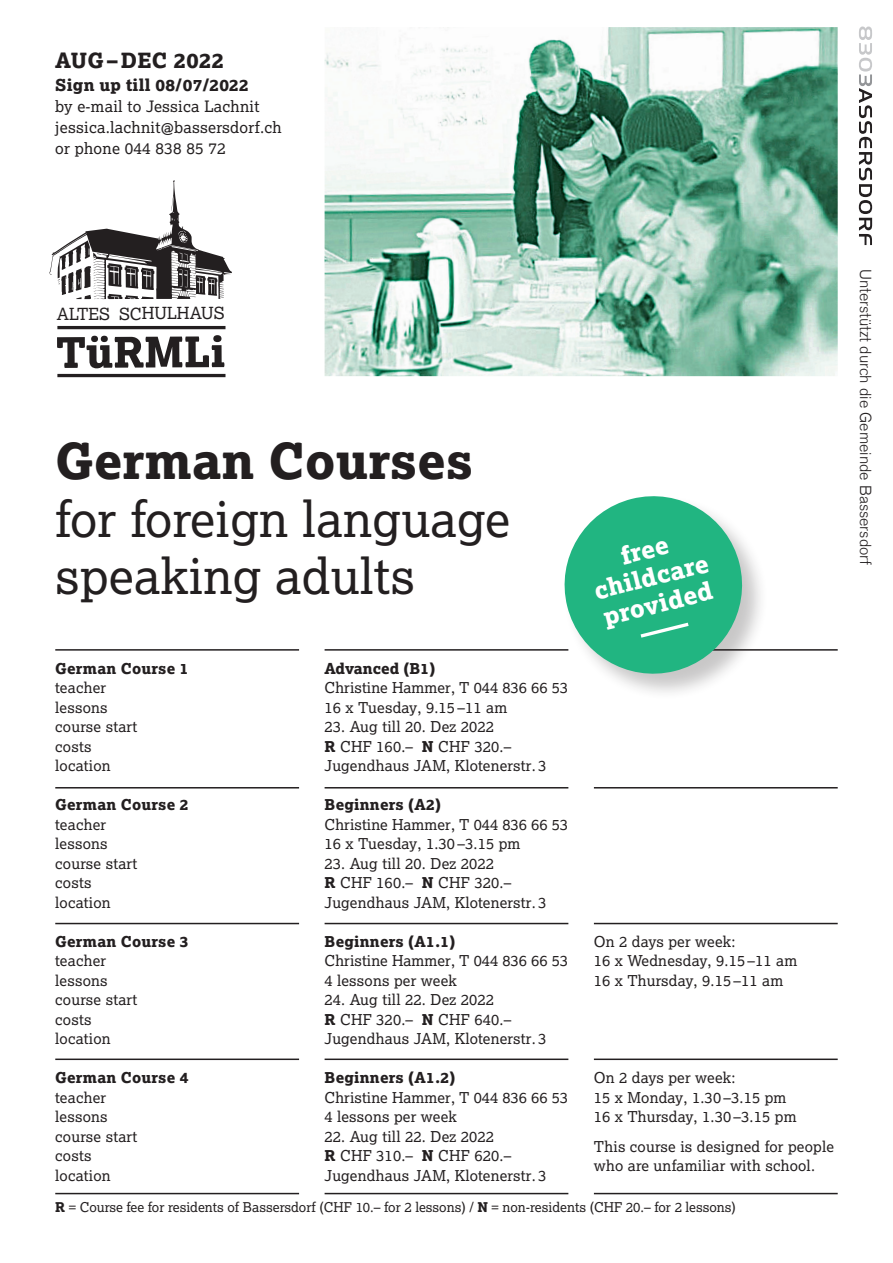
<style>
.page{position:relative;width:893px;height:1263px;background:#fff}
.page>*{position:absolute;margin:0;border:0;box-sizing:border-box;transform-origin:0 0}
.t1{font:49.5px/57.4px "Lexia";letter-spacing:.005em;color:#231f20}
.t2{font:800 49.5px "Lexia";letter-spacing:.005em;color:#231f20}
.t3{font:800 24.3px/27px "Lexia";color:#fff;text-align:center}
.t4{font:800 21px "Lexia";letter-spacing:.015em;color:#231f20}
.t5{font:16.65px "Lexia";letter-spacing:-.005em;color:#231f20}
.t6{font:800 16.5px "Lexia";letter-spacing:.015em;color:#231f20}
.t7{font:300 15.9px "Akzidenz Grotesk BE";color:#231f20}
.t8{font:15.75px/21px "Lexia";letter-spacing:.015em;color:#231f20}
.t9{font:15px/19.5px "Lexia";letter-spacing:.015em;color:#231f20}
.t10{font:800 15px "Lexia";letter-spacing:.015em;color:#231f20}
.t11{font:13.5px "Lexia";color:#231f20}
.s1{font-weight:800}
</style>
<div class="page">
<img style="left:325px;top:27px;width:513px;height:349px">
<hr style="left:55px;top:787px;width:244px;height:1px;background:#231f20">
<hr style="left:55px;top:923px;width:244px;height:1px;background:#231f20">
<hr style="left:55px;top:1058px;width:244px;height:2px;background:#231f20">
<hr style="left:55px;top:649px;width:244px;height:2px;background:#231f20">
<hr style="left:55px;top:1193px;width:244px;height:1px;background:#231f20">
<hr style="left:325px;top:787px;width:243px;height:1px;background:#231f20">
<hr style="left:325px;top:923px;width:243px;height:1px;background:#231f20">
<hr style="left:325px;top:1058px;width:243px;height:2px;background:#231f20">
<hr style="left:325px;top:649px;width:243px;height:2px;background:#231f20">
<hr style="left:325px;top:1193px;width:243px;height:1px;background:#231f20">
<hr style="left:594px;top:787px;width:244px;height:1px;background:#231f20">
<hr style="left:594px;top:923px;width:244px;height:1px;background:#231f20">
<hr style="left:594px;top:1058px;width:244px;height:2px;background:#231f20">
<hr style="left:594px;top:649px;width:244px;height:2px;background:#231f20">
<hr style="left:594px;top:1193px;width:244px;height:1px;background:#231f20">
<svg style="left:49px;top:180px;width:183px;height:120px"></svg>
<svg style="left:57px;top:335px;width:167px;height:33px"></svg>
<hr style="left:57px;top:326px;width:168px;height:3px;background:#231f20">
<hr style="left:57px;top:374px;width:168px;height:3px;background:#231f20">
<div style="left:563px;top:495px;width:206px;height:205px;background:#231f20;opacity:.25"></div>
<svg style="left:555px;top:495px;width:196px;height:188px"></svg>
<svg style="left:859px;top:27px;width:13px;height:218px"></svg>
<h3 class="t4" style="left:55px;top:47px;width:170px">AUG–DEC 2022</h3>
<p class="t6" style="left:55px;top:74px;width:195px">Sign up till 08/07/2022</p>
<p class="t8" style="left:55px;top:95px;width:228px">by e-mail to Jessica Lachnit jessica.lachnit@bassersdorf.ch or phone 044 838 85 72</p>
<p class="t5" style="left:57px;top:303px;width:169px">ALTES SCHULHAUS</p>
<h1 class="t2" style="left:55px;top:429px;width:419px">German Courses</h1>
<h1 class="t1" style="left:55px;top:489px;width:457px">for foreign language speaking adults</h1>
<h2 class="t3" style="left:584px;top:551px;width:118px;rotate:-14deg">free childcare provided –</h2>
<p class="t10" style="left:325px;top:659px;width:112px">Advanced (B1)</p>
<p class="t9" style="left:325px;top:678px;width:245px">Christine Hammer, T 044 836 66 53<br>16 x Tuesday, 9.15 –11 am</p>
<p class="t9" style="left:325px;top:717px;width:223px">23. Aug till 20. Dez 2022<br><span class="s1">R</span> CHF 160.– <span class="s1">N</span> CHF 320.–<br>Jugendhaus JAM, Klotenerstr. 3</p>
<p class="t10" style="left:325px;top:795px;width:118px">Beginners (A2)</p>
<p class="t9" style="left:325px;top:814px;width:245px">Christine Hammer, T 044 836 66 53<br>16 x Tuesday, 1.30 –3.15 pm</p>
<p class="t9" style="left:325px;top:853px;width:223px">23. Aug till 20. Dez 2022<br><span class="s1">R</span> CHF 160.– <span class="s1">N</span> CHF 320.–<br>Jugendhaus JAM, Klotenerstr. 3</p>
<p class="t10" style="left:325px;top:932px;width:132px">Beginners (A1.1)</p>
<p class="t9" style="left:325px;top:951px;width:245px">Christine Hammer, T 044 836 66 53<br>4 lessons per week</p>
<p class="t9" style="left:325px;top:990px;width:223px">24. Aug till 22. Dez 2022<br><span class="s1">R</span> CHF 320.– <span class="s1">N</span> CHF 640.–<br>Jugendhaus JAM, Klotenerstr. 3</p>
<p class="t10" style="left:325px;top:1068px;width:132px">Beginners (A1.2)</p>
<p class="t9" style="left:325px;top:1087px;width:245px">Christine Hammer, T 044 836 66 53<br>4 lessons per week</p>
<p class="t9" style="left:325px;top:1126px;width:223px">22. Aug till 22. Dez 2022<br><span class="s1">R</span> CHF 310.– <span class="s1">N</span> CHF 620.–<br>Jugendhaus JAM, Klotenerstr. 3</p>
<p class="t10" style="left:55px;top:659px;width:135px">German Course 1</p>
<p class="t9" style="left:55px;top:678px;width:84px">teacher lessons course start costs location</p>
<p class="t10" style="left:55px;top:795px;width:135px">German Course 2</p>
<p class="t9" style="left:55px;top:814px;width:84px">teacher lessons course start costs location</p>
<p class="t10" style="left:55px;top:932px;width:135px">German Course 3</p>
<p class="t9" style="left:55px;top:951px;width:84px">teacher lessons course start costs location</p>
<p class="t10" style="left:55px;top:1068px;width:135px">German Course 4</p>
<p class="t9" style="left:55px;top:1087px;width:84px">teacher lessons course start costs location</p>
<p class="t9" style="left:594px;top:931px;width:205px">On 2 days per week:<br>16 x Wednesday, 9.15 –11 am<br>16 x Thursday, 9.15 –11 am</p>
<p class="t9" style="left:594px;top:1068px;width:204px">On 2 days per week:<br>15 x Monday, 1.30 –3.15 pm<br>16 x Thursday, 1.30 –3.15 pm</p>
<p class="t9" style="left:594px;top:1136px;width:242px">This course is designed for people who are unfamiliar with school.</p>
<p class="t11" style="left:55px;top:1198px;width:682px"><span class="s1">R</span> = Course fee for residents of Bassersdorf (CHF 10.– for 2 lessons) / <span class="s1">N</span> = non-residents (CHF 20.– for 2 lessons)</p>
<p class="t7" style="left:874px;top:269px;width:298px;rotate:90deg">Unterstützt durch die Gemeinde Bassersdorf</p>
</div>
